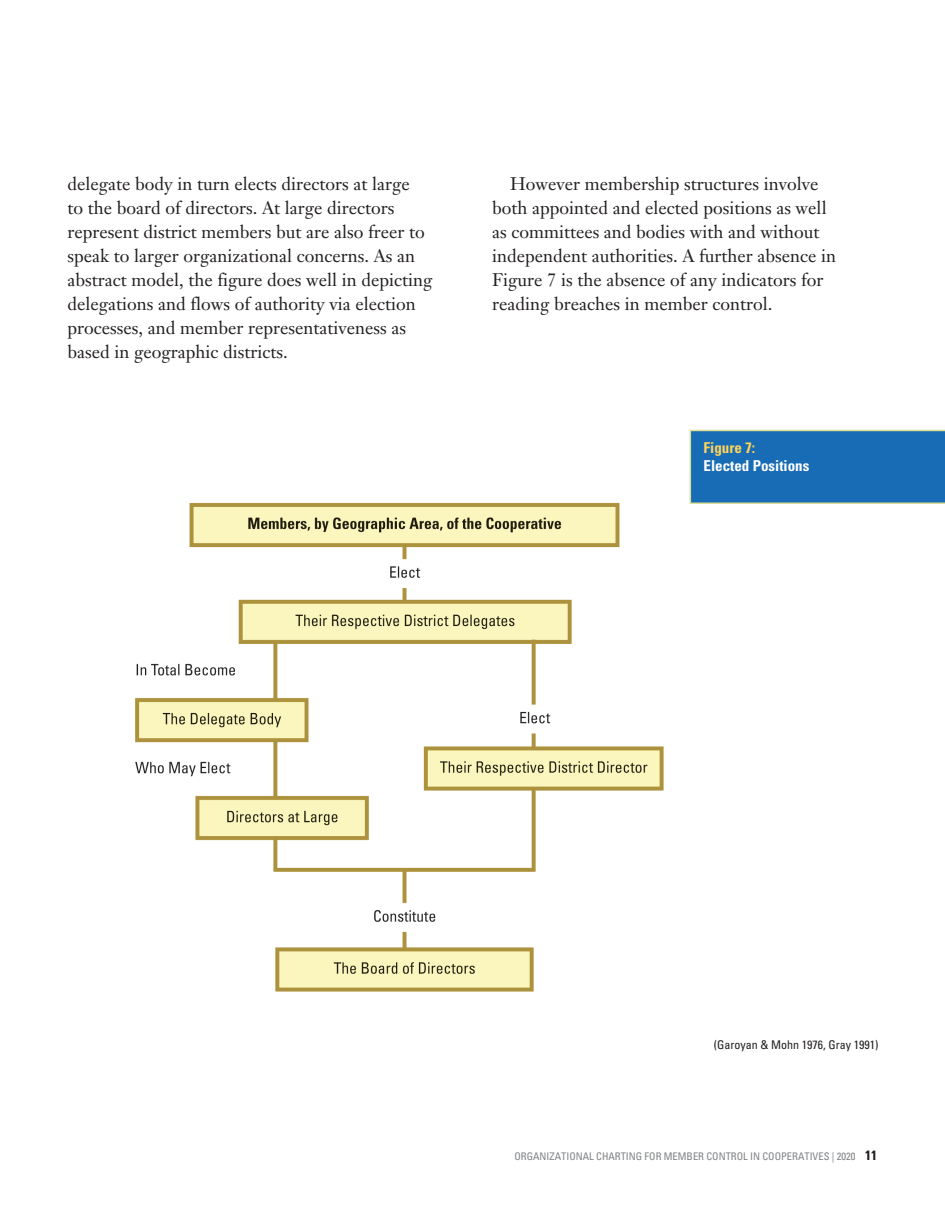
<style>
.page{position:relative;width:945px;height:1215px;background:#fff}
.page>*{position:absolute;margin:0;border:0;box-sizing:border-box;transform-origin:0 0}
.t1{font:18px/24px "Janson Text";color:#231f20}
.t2{font:700 condensed 15px "Univers";color:#fff}
.t3{font:700 condensed 15px "Univers";color:#fed559}
.body_Text{font:condensed 12px "Univers";color:#231f20}
.t4{font:condensed 10.5px "Univers";color:#808285}
.s1{font-weight:700;font-size:13.5px;color:#231f20}
</style>
<div class="page">
<img style="left:135px;top:456px;width:555px;height:536px">
<div style="left:690px;top:430px;width:255px;height:74px;background:#186bb5"></div>
<p class="t1" style="left:68px;top:171px;width:366px">delegate body in turn elects directors at large<br>to the board of directors. At large directors represent district members but are also freer to speak to larger organizational concerns. As an abstract model, the figure does well in depicting delegations and flows of authority via election processes, and member representativeness as based in geographic districts.</p>
<p class="t1" style="left:492px;top:171px;width:345px;text-indent:18px">However membership structures involve both appointed and elected positions as well as committees and bodies with and without independent authorities. A further absence in Figure 7 is the absence of any indicators for reading breaches in member control.</p>
<p class="t3" style="left:704px;top:438px;width:53px">Figure 7:</p>
<p class="t2" style="left:704px;top:456px;width:107px">Elected Positions</p>
<p class="body_Text" style="left:714px;top:1037px;width:166px">(Garoyan &amp; Mohn 1976, Gray 1991)</p>
<p class="t4" style="left:515px;top:1150px;width:364px">ORGANIZATIONAL CHARTING FOR MEMBER CONTROL IN COOPERATIVES | 2020 <span class="s1">11</span></p>
</div>
